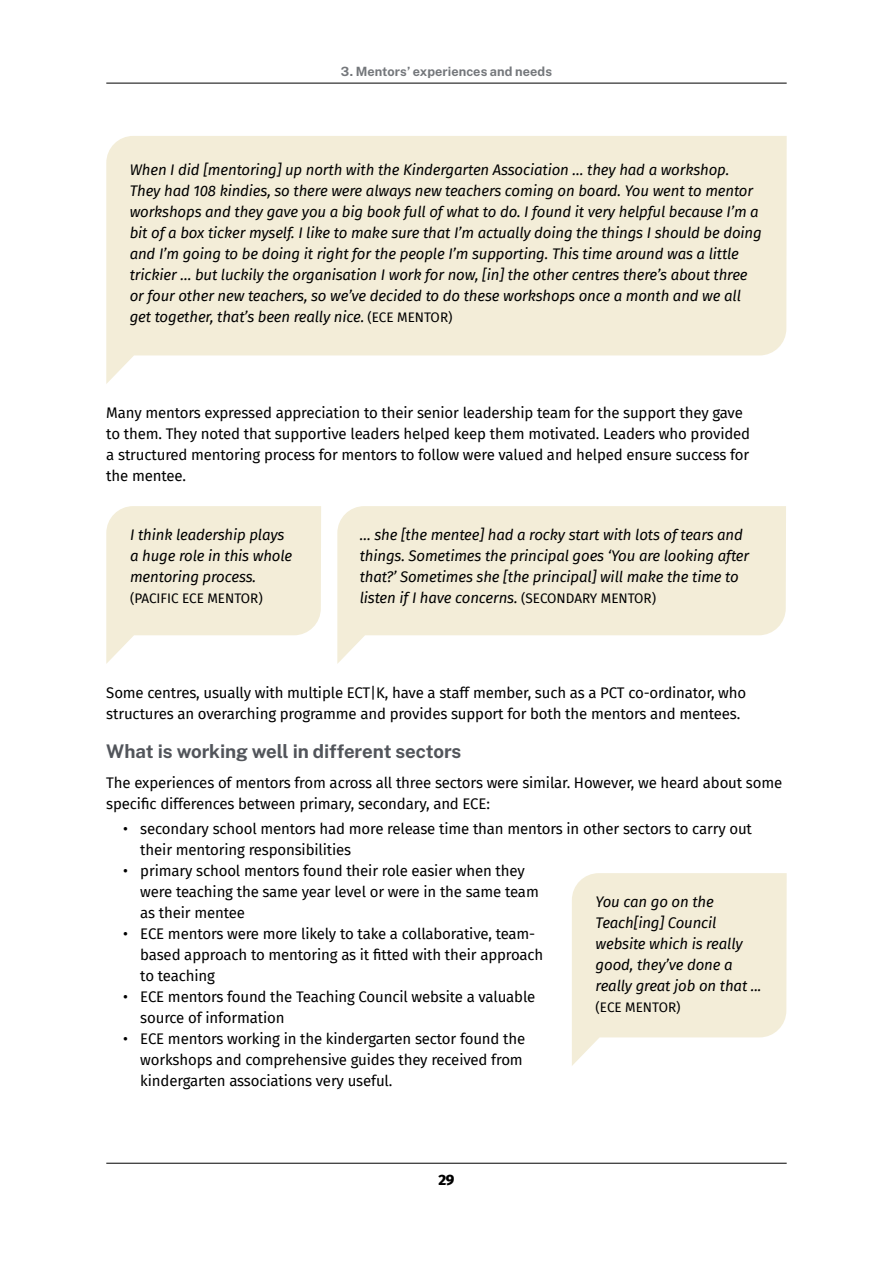
<style>
.page{position:relative;width:893px;height:1263px;background:#fff}
.page>*{position:absolute;margin:0;border:0;box-sizing:border-box;transform-origin:0 0}
.t1{font:100 18.75px "Public Sans";letter-spacing:-.005em;color:#52555b}
.t2{font:15px/21px "Fira Sans";letter-spacing:-.01em;color:#000}
.t3{font:italic 15px/21px "Fira Sans";letter-spacing:-.01em;color:#000}
.t4{font:800 15px "Fira Sans";color:#000}
.t5{font:13.5px "Fira Sans";color:#000}
.t6{font:100 12.75px "Public Sans";letter-spacing:.01em;color:#74777b}
.s1{font-style:normal;font-size:13.5px}
</style>
<div class="page">
<hr style="left:106px;top:83px;width:681px;height:1px;background:#000">
<hr style="left:106px;top:1163px;width:681px;height:1px;background:#000">
<svg style="left:106px;top:136px;width:681px;height:248px;fill:#f3edd8"></svg>
<svg style="left:337px;top:506px;width:449px;height:158px;fill:#f3edd8"></svg>
<svg style="left:106px;top:506px;width:215px;height:158px"></svg>
<svg style="left:572px;top:873px;width:215px;height:193px"></svg>
<p class="t6" style="left:341px;top:62px;width:213px">3. Mentors’ experiences and needs</p>
<p class="t3" style="left:130px;top:159px;width:634px">When I did [mentoring] up north with the Kindergarten Association … they had a workshop.<br>They had 108 kindies, so there were always new teachers coming on board. You went to mentor workshops and they gave you a big book full of what to do. I found it very helpful because I’m a bit of a box ticker myself. I like to make sure that I’m actually doing the things I should be doing and I’m going to be doing it right for the people I’m supporting. This time around was a little trickier … but luckily the organisation I work for now, [in] the other centres there’s about three or four other new teachers, so we’ve decided to do these workshops once a month and we all get together, that’s been really nice. <span class="s1">(ECE MENTOR)</span></p>
<p class="t2" style="left:106px;top:402px;width:645px">Many mentors expressed appreciation to their senior leadership team for the support they gave to them. They noted that supportive leaders helped keep them motivated. Leaders who provided a structured mentoring process for mentors to follow were valued and helped ensure success for the mentee.</p>
<p class="t3" style="left:130px;top:524px;width:164px">I think leadership plays a huge role in this whole mentoring process.</p>
<p class="t5" style="left:130px;top:588px;width:134px">(PACIFIC ECE MENTOR)</p>
<p class="t3" style="left:360px;top:524px;width:391px">… she [the mentee] had a rocky start with lots of tears and things. Sometimes the principal goes ‘You are looking after that?’ Sometimes she [the principal] will make the time to listen if I have concerns. <span class="s1">(SECONDARY MENTOR)</span></p>
<p class="t2" style="left:106px;top:681px;width:641px">Some centres, usually with multiple ECT|K, have a staff member, such as a PCT co-ordinator, who structures an overarching programme and provides support for both the mentors and mentees.</p>
<p class="t1" style="left:106px;top:738px;width:357px">What is working well in different sectors</p>
<p class="t2" style="left:106px;top:771px;width:677px">The experiences of mentors from across all three sectors were similar. However, we heard about some specific differences between primary, secondary, and ECE:</p>
<p class="t2" style="left:140px;top:818px;width:613px;text-indent:-17px">• secondary school mentors had more release time than mentors in other sectors to carry out their mentoring responsibilities</p>
<p class="t2" style="left:140px;top:860px;width:400px;text-indent:-17px">• primary school mentors found their role easier when they were teaching the same year level or were in the same team as their mentee</p>
<p class="t2" style="left:140px;top:923px;width:405px;text-indent:-17px">• ECE mentors were more likely to take a collaborative, team&shy;based approach to mentoring as it fitted with their approach to teaching</p>
<p class="t2" style="left:140px;top:986px;width:397px;text-indent:-17px">• ECE mentors found the Teaching Council website a valuable source of information</p>
<p class="t2" style="left:140px;top:1028px;width:386px;text-indent:-17px">• ECE mentors working in the kindergarten sector found the workshops and comprehensive guides they received from kindergarten associations very useful.</p>
<p class="t3" style="left:596px;top:891px;width:167px">You can go on the<br>Teach[ing] Council website which is really good, they’ve done a really great job on that ...</p>
<p class="t5" style="left:596px;top:997px;width:86px">(ECE MENTOR)</p>
<p class="t4" style="left:438px;top:1167px;width:18px">29</p>
</div>
